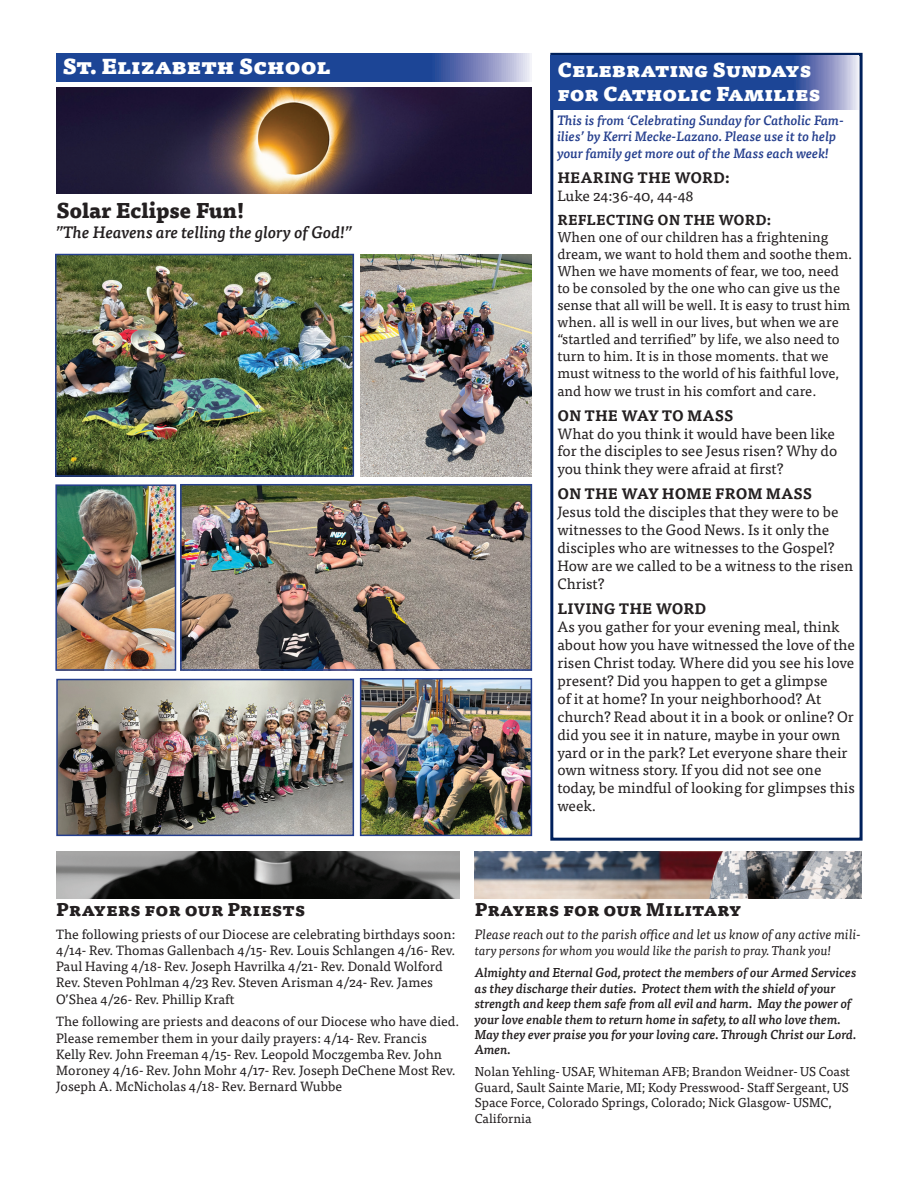
<style>
.page{position:relative;width:918px;height:1188px;background:#fff}
.page>*{position:absolute;margin:0;border:0;box-sizing:border-box;transform-origin:0 0}
.t1{font:900 20.85px "Tisa Pro";color:#fff}
.t2{font:800 20.85px "Tisa Pro";color:#231f20}
.t3{font:900 19.35px/23.2px "Tisa Pro";color:#fff}
.t4{font:800 17.85px "Tisa Pro";color:#231f20}
.t5{font:italic 500 16.5px "Tisa Pro";color:#231f20}
.t6{font:15px/17.9px "Tisa Pro";color:#231f20}
.t7{font:14.25px/17.1px "Tisa Pro";color:#231f20}
.t8{font:13.5px/16.2px "Tisa Pro";color:#231f20}
.t9{font:italic 500 13.5px/16.6px "Tisa Pro";color:#253f8e}
.t10{font:italic 13.5px "Tisa Pro";color:#231f20}
.t11{font:italic 500 12.9px/15.5px "Tisa Pro";color:#231f20}
.t12{font:12.9px/15.5px "Tisa Pro";color:#231f20}
.s1{font-weight:700}
.s2{font-weight:400}
</style>
<div class="page">
<img style="left:475px;top:851px;width:387px;height:48px">
<img style="left:56px;top:851px;width:403px;height:48px">
<svg style="left:56px;top:54px;width:475px;height:28px;background:#31549f"></svg>
<div style="left:550px;top:53px;width:313px;height:788px;border:3px solid #00205b"></div>
<svg style="left:550px;top:55px;width:309px;height:55px;background:#32549f"></svg>
<img style="left:56px;top:88px;width:475px;height:106px">
<img style="left:57px;top:256px;width:295px;height:219px">
<div style="left:55px;top:254px;width:299px;height:223px;border:1px solid #253f8e"></div>
<img style="left:361px;top:255px;width:170px;height:221px">
<img style="left:58px;top:681px;width:294px;height:153px">
<div style="left:56px;top:679px;width:298px;height:157px;border:1px solid #253f8e"></div>
<img style="left:182px;top:486px;width:348px;height:183px">
<div style="left:180px;top:484px;width:352px;height:187px;border:1px solid #253f8e"></div>
<img style="left:362px;top:680px;width:168px;height:154px">
<div style="left:360px;top:678px;width:172px;height:158px;border:1px solid #253f8e"></div>
<img style="left:57px;top:486px;width:117px;height:183px">
<div style="left:55px;top:484px;width:121px;height:187px;border:1px solid #253f8e"></div>
<p class="t1" style="left:63px;top:48px;width:270px">St. Elizabeth School</p>
<p class="t3" style="left:557px;top:57px;width:264px">Celebrating Sundays for Catholic Families</p>
<p class="t9" style="left:557px;top:111px;width:288px">This is from ‘Celebrating Sunday for Catholic Fam&shy;ilies’ by Kerri Mecke-Lazano. Please use it to help your family get more out of the Mass each week!</p>
<p class="t6" style="left:557px;top:168px;width:174px"><span class="s1">HEARING THE WORD:<br></span>Luke 24:36-40, 44-48</p>
<p class="t7" style="left:557px;top:211px;width:296px"><span class="s1">REFLECTING ON THE WORD:<br></span>When one of our children has a frightening dream, we want to hold them and soothe them.<br>When we have moments of fear, we too, need to be consoled by the one who can give us the sense that all will be well. It is easy to trust him when. all is well in our lives, but when we are “startled and terrified” by life, we also need to turn to him. It is in those moments. that we must witness to the world of his faithful love, and how we trust in his comfort and care.</p>
<p class="t6" style="left:557px;top:406px;width:281px"><span class="s1">ON THE WAY TO MASS<br></span>What do you think it would have been like for the disciples to see Jesus risen? Why do you think they were afraid at first?</p>
<p class="t6" style="left:557px;top:484px;width:297px"><span class="s1">ON THE WAY HOME FROM MASS<br></span>Jesus told the disciples that they were to be witnesses to the Good News. Is it only the disciples who are witnesses to the Gospel?<br>How are we called to be a witness to the risen Christ?</p>
<p class="t6" style="left:557px;top:599px;width:299px"><span class="s1">LIVING THE WORD<br></span>As you gather for your evening meal, think about how you have witnessed the love of the risen Christ today. Where did you see his love present? Did you happen to get a glimpse<br>of it at home? In your neighborhood? At church? Read about it in a book or online? Or did you see it in nature, maybe in your own yard or in the park? Let everyone share their own witness story. If you did not see one today, be mindful of looking for glimpses this week.</p>
<p class="t2" style="left:56px;top:193px;width:190px">Solar Eclipse Fun!</p>
<p class="t5" style="left:56px;top:219px;width:297px">”The Heavens are telling the glory of God!”</p>
<p class="t4" style="left:56px;top:895px;width:251px">Prayers for our Priests</p>
<p class="t8" style="left:56px;top:925px;width:401px">The following priests of our Diocese are celebrating birthdays soon:<br>4/14- Rev. Thomas Gallenbach 4/15- Rev. Louis Schlangen 4/16- Rev.<br>Paul Having 4/18- Rev. Joseph Havrilka 4/21- Rev. Donald Wolford Rev. Steven Pohlman 4/23 Rev. Steven Arisman 4/24- Rev. James O’Shea 4/26- Rev. Phillip Kraft</p>
<p class="t8" style="left:56px;top:1013px;width:405px">The following are priests and deacons of our Diocese who have died.<br>Please remember them in your daily prayers: 4/14- Rev. Francis Kelly Rev. John Freeman 4/15- Rev. Leopold Moczgemba Rev. John Moroney 4/16- Rev. John Mohr 4/17- Rev. Joseph DeChene Most Rev.<br>Joseph A. McNicholas 4/18- Rev. Bernard Wubbe</p>
<p class="t4" style="left:475px;top:895px;width:268px">Prayers for our Military</p>
<p class="t10" style="left:475px;top:924px;width:388px">Please reach out to the parish office and let us know of any active mili-</p>
<p class="t11" style="left:475px;top:939px;width:383px;line-height:22.2px"><span class="s2">tary persons for whom you would like the parish to pray. Thank you!<br></span>Almighty and Eternal God, protect the members of our Armed Services</p>
<p class="t11" style="left:475px;top:980px;width:383px">as they discharge their duties. Protect them with the shield of your strength and keep them safe from all evil and harm. May the power of your love enable them to return home in safety, to all who love them.<br>May they ever praise you for your loving care. Through Christ our Lord.<br>Amen.</p>
<p class="t12" style="left:475px;top:1063px;width:377px">Nolan Yehling- USAF, Whiteman AFB; Brandon Weidner- US Coast Guard, Sault Sainte Marie, MI; Kody Presswood- Staff Sergeant, US Space Force, Colorado Springs, Colorado; Nick Glasgow- USMC, California</p>
</div>
